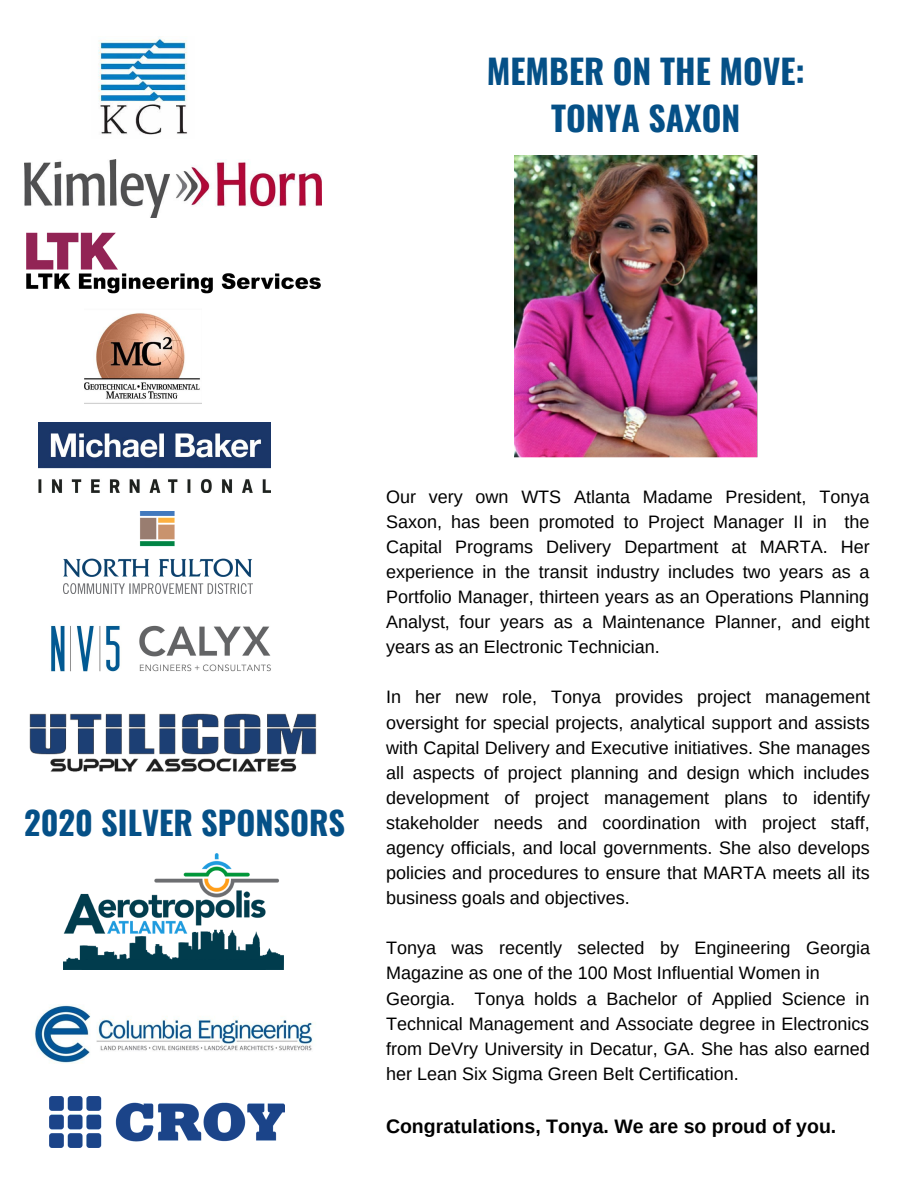
<style>
.page{position:relative;width:918px;height:1188px;background:#fff}
.page>*{position:absolute;margin:0;border:0;box-sizing:border-box;transform-origin:0 0}
.t1{font:700 33.75px/46.8px "Oswald";color:#055087;text-align:center}
.t2{font:700 32.4px "Oswald";color:#055087}
.t3{font:700 19.5px "Arimo";color:#000}
.t4{font:18px/25px "Arimo";color:#000;text-align:justify}
</style>
<div class="page">
<img style="left:34px;top:1004px;width:280px;height:60px">
<img style="left:29px;top:713px;width:288px;height:59px">
<img style="left:63px;top:511px;width:189px;height:82px">
<img style="left:84px;top:313px;width:117px;height:91px">
<img style="left:98px;top:36px;width:90px;height:99px">
<img style="left:39px;top:423px;width:231px;height:70px">
<img style="left:51px;top:625px;width:220px;height:47px">
<img style="left:63px;top:854px;width:221px;height:115px">
<img style="left:49px;top:1096px;width:235px;height:52px">
<img style="left:26px;top:232px;width:295px;height:62px">
<img style="left:24px;top:159px;width:297px;height:59px">
<img style="left:515px;top:155px;width:243px;height:303px">
<h1 class="t1" style="left:487px;top:47px;width:320px">MEMBER ON THE MOVE:<br>TONYA SAXON</h1>
<h2 class="t2" style="left:24px;top:797px;width:323px">2020 SILVER SPONSORS</h2>
<p class="t4" style="left:386px;top:484px;width:485px">Our very own WTS Atlanta Madame President, Tonya Saxon, has been promoted to Project Manager II in the Capital Programs Delivery Department at MARTA. Her experience in the transit industry includes two years as a Portfolio Manager, thirteen years as an Operations Planning Analyst, four years as a Maintenance Planner, and eight years as an Electronic Technician.</p>
<p class="t4" style="left:386px;top:685px;width:486px">In her new role, Tonya provides project management oversight for special projects, analytical support and assists with Capital Delivery and Executive initiatives. She manages all aspects of project planning and design which includes development of project management plans to identify stakeholder needs and coordination with project staff, agency officials, and local governments. She also develops policies and procedures to ensure that MARTA meets all its business goals and objectives.</p>
<p class="t4" style="left:386px;top:936px;width:486px;text-align:left">Tonya was recently selected by Engineering Georgia Magazine as one of the 100 Most Influential Women in Georgia. Tonya holds a Bachelor of Applied Science in Technical Management and Associate degree in Electronics from DeVry University in Decatur, GA. She has also earned her Lean Six Sigma Green Belt Certification.</p>
<p class="t3" style="left:386px;top:1116px;width:452px">Congratulations, Tonya. We are so proud of you.</p>
</div>
